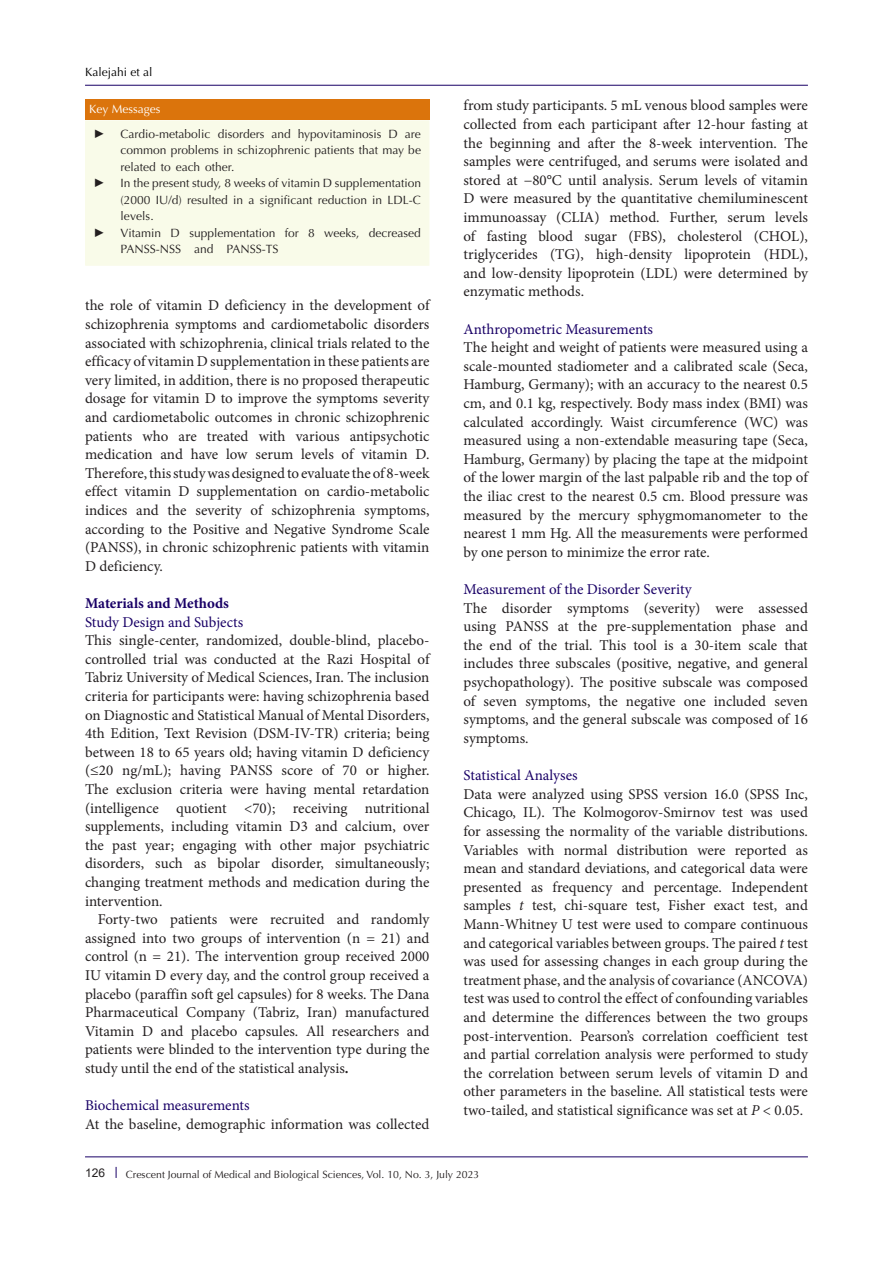
<style>
.page{position:relative;width:893px;height:1263px;background:#fff}
.page>*{position:absolute;margin:0;border:0;box-sizing:border-box;transform-origin:0 0}
.t1{font:15px/18.6px "Minion Pro";color:#231f20;text-align:justify}
.heading_3{font:15px "Minion Pro";color:#190066}
.t2{font:700 15px "Minion Pro";color:#190066}
.t3{font:12px/16.5px "Optima LT Std";color:#231f20;text-align:justify}
.t4{font:12px "Optima LT Std";color:#000001}
.t5{font:12px "Optima LT Std";color:#fff}
.t6{font:12px "Arial";color:#231f20}
.t7{font:12px "Times New Roman";color:#231f20}
.t8{font:10.5px "Optima LT Std";color:#231f20}
.s1{font-weight:700}
.s2{font-style:italic}
</style>
<div class="page">
<hr style="left:85px;top:1156px;width:723px;height:1px;background:#190066">
<hr style="left:85px;top:85px;width:723px;height:1px;background:#190066">
<div style="left:85px;top:120px;width:344px;height:146px;background:#f9fbe9"></div>
<div style="left:85px;top:99px;width:344px;height:21px;background:#db740c"></div>
<p class="t4" style="left:85px;top:65px;width:69px">Kalejahi et al</p>
<p class="t5" style="left:89px;top:102px;width:73px">Key Messages</p>
<p class="t7" style="left:94px;top:125px;width:13px">►</p>
<p class="t3" style="left:121px;top:125px;width:302px">Cardio-metabolic disorders and hypovitaminosis D are common problems in schizophrenic patients that may be related to each other.</p>
<p class="t7" style="left:94px;top:175px;width:13px">►</p>
<p class="t3" style="left:121px;top:175px;width:302px">In the present study, 8 weeks of vitamin D supplementation (2000 IU/d) resulted in a significant reduction in LDL-C levels.</p>
<p class="t7" style="left:94px;top:224px;width:13px">►</p>
<p class="t3" style="left:121px;top:224px;width:302px">Vitamin D supplementation for 8 weeks, decreased<br>PANSS-NSS and PANSS-TS</p>
<p class="t1" style="left:85px;top:296px;width:346px">the role of vitamin D deficiency in the development of schizophrenia symptoms and cardiometabolic disorders associated with schizophrenia, clinical trials related to the efficacy of vitamin D supplementation in these patients are very limited, in addition, there is no proposed therapeutic dosage for vitamin D to improve the symptoms severity and cardiometabolic outcomes in chronic schizophrenic patients who are treated with various antipsychotic medication and have low serum levels of vitamin D.<br>Therefore, this study was designed to evaluate the of 8-week effect vitamin D supplementation on cardio-metabolic indices and the severity of schizophrenia symptoms, according to the Positive and Negative Syndrome Scale (PANSS), in chronic schizophrenic patients with vitamin D deficiency.</p>
<p class="t2" style="left:85px;top:593px;width:145px">Materials and Methods</p>
<p class="heading_3" style="left:85px;top:612px;width:160px">Study Design and Subjects</p>
<p class="t1" style="left:85px;top:631px;width:346px">This single-center, randomized, double-blind, placebo&shy;controlled trial was conducted at the Razi Hospital of Tabriz University of Medical Sciences, Iran. The inclusion criteria for participants were: having schizophrenia based on Diagnostic and Statistical Manual of Mental Disorders, 4th Edition, Text Revision (DSM-IV-TR) criteria; being between 18 to 65 years old; having vitamin D deficiency (≤20 ng/mL); having PANSS score of 70 or higher.<br>The exclusion criteria were having mental retardation (intelligence quotient &lt;70); receiving nutritional supplements, including vitamin D3 and calcium, over the past year; engaging with other major psychiatric disorders, such as bipolar disorder, simultaneously; changing treatment methods and medication during the intervention.</p>
<p class="t1" style="left:85px;top:910px;width:346px;text-indent:13px">Forty-two patients were recruited and randomly assigned into two groups of intervention (n = 21) and control (n = 21). The intervention group received 2000<br>IU vitamin D every day, and the control group received a placebo (paraffin soft gel capsules) for 8 weeks. The Dana Pharmaceutical Company (Tabriz, Iran) manufactured Vitamin D and placebo capsules. All researchers and patients were blinded to the intervention type during the study until the end of the statistical analysis<span class="s1">.</span></p>
<p class="heading_3" style="left:85px;top:1095px;width:166px">Biochemical measurements</p>
<p class="t1" style="left:85px;top:1115px;width:346px">At the baseline, demographic information was collected</p>
<p class="t1" style="left:463px;top:96px;width:346px">from study participants. 5 mL venous blood samples were collected from each participant after 12-hour fasting at the beginning and after the 8-week intervention. The samples were centrifuged, and serums were isolated and stored at −80°C until analysis. Serum levels of vitamin D were measured by the quantitative chemiluminescent immunoassay (CLIA) method. Further, serum levels of fasting blood sugar (FBS), cholesterol (CHOL), triglycerides (TG), high-density lipoprotein (HDL), and low-density lipoprotein (LDL) were determined by enzymatic methods.</p>
<p class="heading_3" style="left:463px;top:319px;width:191px">Anthropometric Measurements</p>
<p class="t1" style="left:463px;top:338px;width:346px">The height and weight of patients were measured using a scale-mounted stadiometer and a calibrated scale (Seca, Hamburg, Germany); with an accuracy to the nearest 0.5 cm, and 0.1 kg, respectively. Body mass index (BMI) was calculated accordingly. Waist circumference (WC) was measured using a non-extendable measuring tape (Seca, Hamburg, Germany) by placing the tape at the midpoint of the lower margin of the last palpable rib and the top of the iliac crest to the nearest 0.5 cm. Blood pressure was measured by the mercury sphygmomanometer to the nearest 1 mm Hg. All the measurements were performed by one person to minimize the error rate.</p>
<p class="heading_3" style="left:463px;top:579px;width:230px">Measurement of the Disorder Severity</p>
<p class="t1" style="left:463px;top:599px;width:346px">The disorder symptoms (severity) were assessed using PANSS at the pre-supplementation phase and the end of the trial. This tool is a 30-item scale that includes three subscales (positive, negative, and general psychopathology). The positive subscale was composed of seven symptoms, the negative one included seven symptoms, and the general subscale was composed of 16 symptoms.</p>
<p class="heading_3" style="left:463px;top:765px;width:116px">Statistical Analyses</p>
<p class="t1" style="left:463px;top:785px;width:346px">Data were analyzed using SPSS version 16.0 (SPSS Inc, Chicago, IL). The Kolmogorov-Smirnov test was used for assessing the normality of the variable distributions.<br>Variables with normal distribution were reported as mean and standard deviations, and categorical data were presented as frequency and percentage. Independent samples <span class="s2">t</span> test, chi-square test, Fisher exact test, and Mann-Whitney U test were used to compare continuous and categorical variables between groups. The paired <span class="s2">t</span> test was used for assessing changes in each group during the treatment phase, and the analysis of covariance (ANCOVA) test was used to control the effect of confounding variables and determine the differences between the two groups post-intervention. Pearson’s correlation coefficient test and partial correlation analysis were performed to study the correlation between serum levels of vitamin D and other parameters in the baseline. All statistical tests were two-tailed, and statistical significance was set at <span class="s2">P</span> &lt; 0.05.</p>
<p class="t6" style="left:85px;top:1164px;width:22px">126</p>
<p class="t8" style="left:126px;top:1168px;width:355px">Crescent Journal of Medical and Biological Sciences, Vol. 10, No. 3, July 2023</p>
</div>
